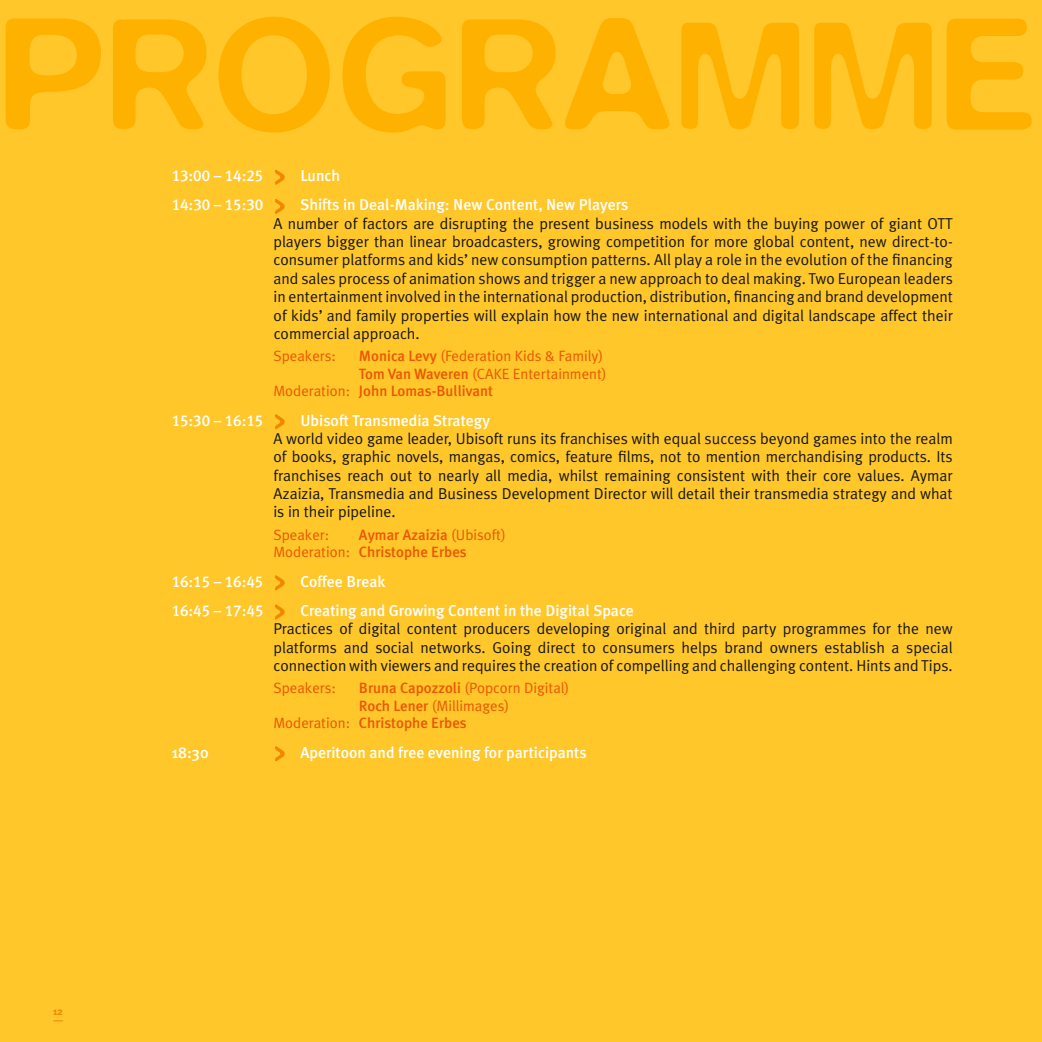
<style>
.page{position:relative;width:1042px;height:1042px;background:#ffc72a}
.page>*{position:absolute;margin:0;border:0;box-sizing:border-box;transform-origin:0 0}
.t1{font:500 163.62px "Blur";letter-spacing:.025em;color:#ffb100}
.t2{font:15.75px/18.4px "Meta Plus Normal";color:#181716;text-align:justify}
.t3{font:500 15.75px "Meta Plus";color:#fff}
.t4{font:15.75px "Meta Plus Medium Caps";color:#fff}
.t5{font:14.88px/17.5px "Meta Plus Normal";color:#ea5605}
.t6{font:500 14.88px/17.5px "Meta Plus";color:#ea5605}
.t7{font:700 10.5px "Meta Plus";color:#f18700}
.s1{font-family:"Meta Plus";font-weight:500}
.s2{font-family:"Meta Plus Normal";font-weight:400}
</style>
<div class="page">
<svg style="left:275px;top:170px;width:10px;height:15px"></svg>
<svg style="left:275px;top:199px;width:10px;height:15px"></svg>
<svg style="left:275px;top:414px;width:10px;height:15px"></svg>
<svg style="left:275px;top:575px;width:10px;height:16px"></svg>
<svg style="left:275px;top:604px;width:10px;height:16px"></svg>
<svg style="left:275px;top:746px;width:10px;height:15px"></svg>
<h1 class="t1" style="left:0;top:-21px;width:1035px">PROGRAMME</h1>
<p class="t4" style="left:172px;top:166px;width:93px">13:00 – 14:25</p>
<p class="t3" style="left:300px;top:166px;width:41px">Lunch</p>
<p class="t4" style="left:172px;top:196px;width:93px">14:30 – 15:30</p>
<p class="t3" style="left:300px;top:196px;width:330px">Shifts in Deal-Making: New Content, New Players</p>
<p class="t2" style="left:273px;top:214px;width:681px">A number of factors are disrupting the present business models with the buying power of giant OTT players bigger than linear broadcasters, growing competition for more global content, new direct-to&shy;consumer platforms and kids’ new consumption patterns. All play a role in the evolution of the financing and sales process of animation shows and trigger a new approach to deal making. Two European leaders in entertainment involved in the international production, distribution, financing and brand development of kids’ and family properties will explain how the new international and digital landscape affect their commercial approach.</p>
<p class="t5" style="left:273px;top:347px;width:64px">Speakers:</p>
<p class="t5" style="left:359px;top:347px;width:249px"><span class="s1">Monica Levy</span> (Federation Kids &amp; Family)<br><span class="s1">Tom Van Waveren</span> (CAKE Entertainment)</p>
<p class="t6" style="left:273px;top:382px;width:221px"><span class="s2">Moderation:</span> John Lomas-Bullivant</p>
<p class="t4" style="left:172px;top:411px;width:93px">15:30 – 16:15</p>
<p class="t3" style="left:300px;top:411px;width:191px">Ubisoft Transmedia Strategy</p>
<p class="t2" style="left:273px;top:429px;width:681px">A world video game leader, Ubisoft runs its franchises with equal success beyond games into the realm of books, graphic novels, mangas, comics, feature films, not to mention merchandising products. Its franchises reach out to nearly all media, whilst remaining consistent with their core values. Aymar Azaizia, Transmedia and Business Development Director will detail their transmedia strategy and what is in their pipeline.</p>
<p class="t5" style="left:273px;top:526px;width:57px">Speaker:</p>
<p class="t6" style="left:273px;top:526px;width:234px;text-indent:86px">Aymar Azaizia <span class="s2">(Ubisoft)<br>Moderation:</span> Christophe Erbes</p>
<p class="t7" style="left:53px;top:1005px;width:11px">12</p>
<p class="t4" style="left:172px;top:572px;width:93px">16:15 – 16:45</p>
<p class="t3" style="left:300px;top:572px;width:87px">Coffee Break</p>
<p class="t4" style="left:172px;top:601px;width:93px">16:45 – 17:45</p>
<p class="t3" style="left:300px;top:601px;width:335px">Creating and Growing Content in the Digital Space</p>
<p class="t2" style="left:273px;top:619px;width:681px">Practices of digital content producers developing original and third party programmes for the new platforms and social networks. Going direct to consumers helps brand owners establish a special connection with viewers and requires the creation of compelling and challenging content. Hints and Tips.</p>
<p class="t5" style="left:273px;top:679px;width:64px">Speakers:</p>
<p class="t5" style="left:359px;top:679px;width:212px"><span class="s1">Bruna Capozzoli</span> (Popcorn Digital)<br><span class="s1">Roch Lener</span> (Millimages)</p>
<p class="t6" style="left:273px;top:714px;width:195px"><span class="s2">Moderation:</span> Christophe Erbes</p>
<p class="t3" style="left:172px;top:743px;width:39px">18:30</p>
<p class="t3" style="left:300px;top:743px;width:288px">Aperitoon and free evening for participants</p>
</div>
